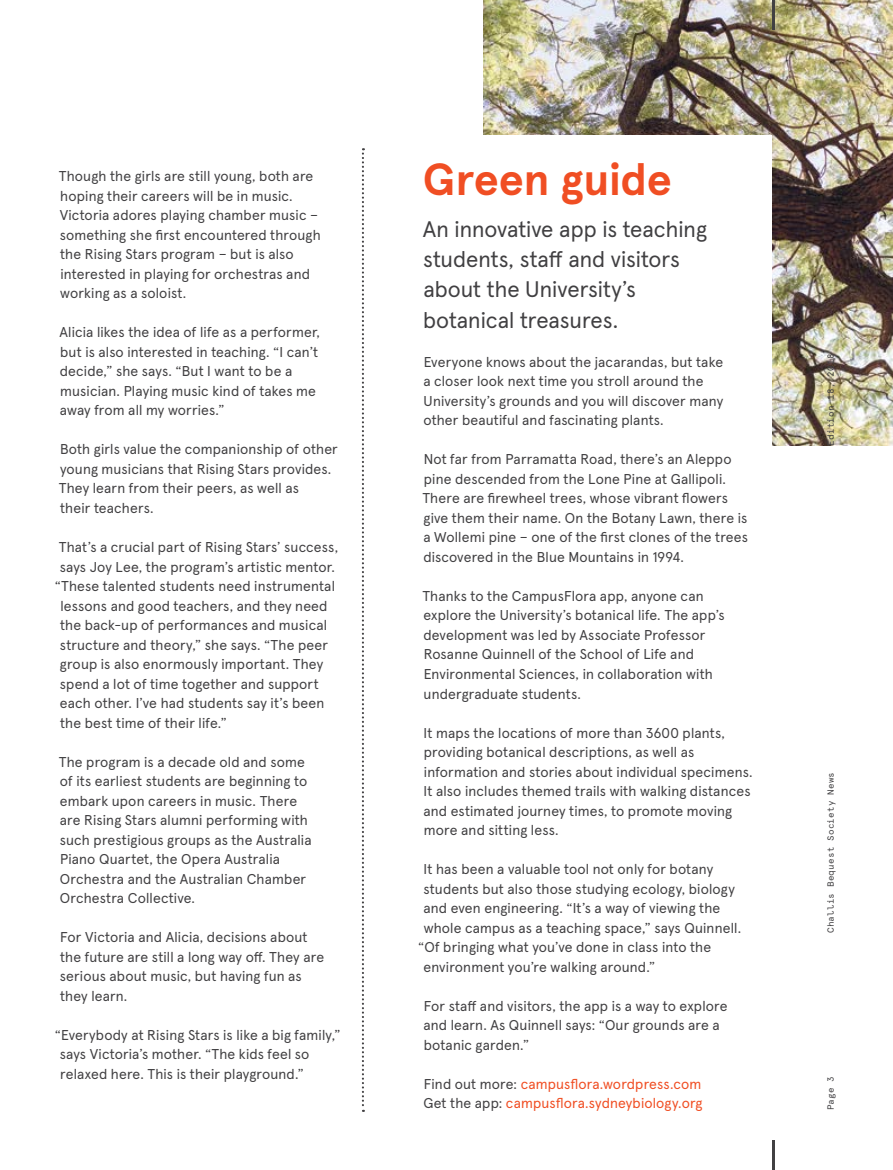
<style>
.page{position:relative;width:893px;height:1170px;background:#fff}
.page>*{position:absolute;margin:0;border:0;box-sizing:border-box;transform-origin:0 0}
.t1{font:700 45px "Apercu Pro";letter-spacing:-.005em;color:#f04e23}
.t2{font:22.5px/30px "Apercu Pro";color:#414042}
.t3{font:14.25px/19.5px "Apercu Pro";letter-spacing:.01em;color:#414042}
.t4{font:14.25px/19.5px "Apercu Pro";letter-spacing:.01em;color:#f04e23}
.t5{font:9px "Apercu Mono Pro";letter-spacing:.02em;color:#414042}
.s1{color:#414042}
</style>
<div class="page">
<img style="left:484px;top:0;width:409px;height:445px">
<div style="left:410px;top:135px;width:362px;height:975px;background:#fff"></div>
<svg style="left:362px;top:148px;width:2px;height:963px"></svg>
<hr style="left:773px;top:1140px;width:2px;height:29px;background:#414042">
<hr style="left:773px;top:0;width:2px;height:30px;background:#414042">
<p class="t3" style="left:59px;top:165px;width:263px">Though the girls are still young, both are hoping their careers will be in music.<br>Victoria adores playing chamber music – something she first encountered through the Rising Stars program – but is also interested in playing for orchestras and working as a soloist.</p>
<p class="t3" style="left:59px;top:321px;width:262px">Alicia likes the idea of life as a performer, but is also interested in teaching. “I can’t decide,” she says. “But I want to be a musician. Playing music kind of takes me away from all my worries.”</p>
<p class="t3" style="left:59px;top:438px;width:281px">Both girls value the companionship of other young musicians that Rising Stars provides.<br>They learn from their peers, as well as<br>their teachers.</p>
<p class="t3" style="left:59px;top:536px;width:281px">That’s a crucial part of Rising Stars’ success,</p>
<p class="t3" style="left:60px;top:555px;width:277px">says Joy Lee, the program’s artistic mentor.</p>
<p class="t3" style="left:55px;top:575px;width:282px">“These talented students need instrumental</p>
<p class="t3" style="left:60px;top:594px;width:269px">lessons and good teachers, and they need</p>
<p class="t3" style="left:60px;top:614px;width:269px">the back-up of performances and musical</p>
<p class="t3" style="left:60px;top:633px;width:270px">structure and theory,” she says. “The peer</p>
<p class="t3" style="left:60px;top:653px;width:265px">group is also enormously important. They</p>
<p class="t3" style="left:60px;top:672px;width:260px">spend a lot of time together and support</p>
<p class="t3" style="left:60px;top:692px;width:266px">each other. I’ve had students say it’s been</p>
<p class="t3" style="left:60px;top:711px;width:168px">the best time of their life.”</p>
<p class="t3" style="left:59px;top:750px;width:254px">The program is a decade old and some of its earliest students are beginning to embark upon careers in music. There are Rising Stars alumni performing with such prestigious groups as the Australia Piano Quartet, the Opera Australia Orchestra and the Australian Chamber Orchestra Collective.</p>
<p class="t3" style="left:60px;top:926px;width:266px">For Victoria and Alicia, decisions about the future are still a long way off. They are serious about music, but having fun as they learn.</p>
<p class="t3" style="left:60px;top:1023px;width:282px;text-indent:-5px">“Everybody at Rising Stars is like a big family,” says Victoria’s mother. “The kids feel so relaxed here. This is their playground.”</p>
<h1 class="t1" style="left:423px;top:144px;width:251px">Green guide</h1>
<h2 class="t2" style="left:423px;top:213px;width:286px">An innovative app is teaching students, staff and visitors about the University’s botanical treasures.</h2>
<p class="t3" style="left:423px;top:351px;width:301px">Everyone knows about the jacarandas, but take a closer look next time you stroll around the University’s grounds and you will discover many other beautiful and fascinating plants.</p>
<p class="t3" style="left:422px;top:448px;width:327px">Not far from Parramatta Road, there’s an Aleppo pine descended from the Lone Pine at Gallipoli.<br>There are firewheel trees, whose vibrant flowers give them their name. On the Botany Lawn, there is a Wollemi pine – one of the first clones of the trees discovered in the Blue Mountains in 1994.</p>
<p class="t3" style="left:422px;top:585px;width:304px">Thanks to the CampusFlora app, anyone can explore the University’s botanical life. The app’s development was led by Associate Professor Rosanne Quinnell of the School of Life and Environmental Sciences, in collaboration with undergraduate students.</p>
<p class="t3" style="left:423px;top:721px;width:331px">It maps the locations of more than 3600 plants, providing botanical descriptions, as well as information and stories about individual specimens.<br>It also includes themed trails with walking distances and estimated journey times, to promote moving more and sitting less.</p>
<p class="t3" style="left:424px;top:858px;width:291px">It has been a valuable tool not only for botany</p>
<p class="t3" style="left:423px;top:877px;width:313px">students but also those studying ecology, biology</p>
<p class="t3" style="left:423px;top:897px;width:298px">and even engineering. “It’s a way of viewing the</p>
<p class="t3" style="left:424px;top:916px;width:319px">whole campus as a teaching space,” says Quinnell.</p>
<p class="t3" style="left:418px;top:936px;width:294px">“Of bringing what you’ve done in class into the</p>
<p class="t3" style="left:423px;top:955px;width:233px">environment you’re walking around.”</p>
<p class="t3" style="left:423px;top:994px;width:306px">For staff and visitors, the app is a way to explore and learn. As Quinnell says: “Our grounds are a botanic garden.”</p>
<p class="t4" style="left:423px;top:1072px;width:281px"><span class="s1">Find out more:</span> campusflora.wordpress.com<br><span class="s1">Get the app:</span> campusflora.sydneybiology.org</p>
<p class="t5" style="left:824px;top:445px;width:93px;rotate:-90deg">Edition 18, 2018</p>
<p class="t5" style="left:824px;top:933px;width:163px;rotate:-90deg">Challis Bequest Society News</p>
<p class="t5" style="left:824px;top:1110px;width:36px;rotate:-90deg">Page 3</p>
</div>
